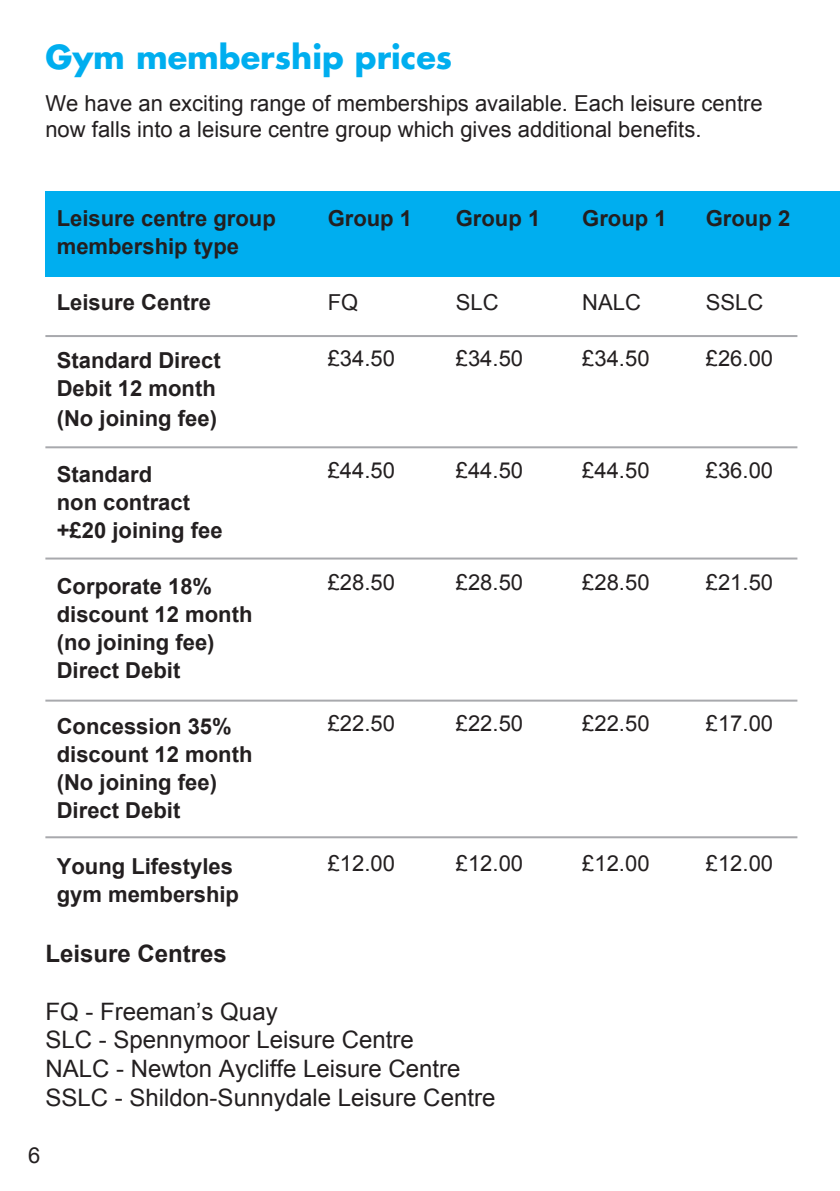
<style>
.page{position:relative;width:840px;height:1191px;background:#fff}
.page>*{position:absolute;margin:0;border:0;box-sizing:border-box;transform-origin:0 0}
.t1{font:700 32px "Futura";color:#00aeef}
.t2{font:24px/28.8px "Arial";color:#231f20}
.t3{font:700 24px "Arial";color:#231f20}
.t4{font:700 22px/28px "Arial";color:#231f20}
.t5{font:22px/26.4px "Arial";color:#231f20}
</style>
<div class="page">
<div style="left:45px;top:191px;width:794px;height:86px;background:#00aeef"></div>
<hr style="left:45px;top:335px;width:752px;height:2px;background:#a8a9ad">
<hr style="left:45px;top:446px;width:752px;height:2px;background:#a8a9ad">
<hr style="left:45px;top:557px;width:752px;height:2px;background:#a8a9ad">
<hr style="left:45px;top:699px;width:752px;height:2px;background:#a8a9ad">
<hr style="left:45px;top:836px;width:752px;height:2px;background:#a8a9ad">
<p class="t1" style="left:45px;top:35px;width:408px">Gym membership prices</p>
<p class="t5" style="left:45px;top:90px;width:718px">We have an exciting range of memberships available. Each leisure centre now falls into a leisure centre group which gives additional benefits.</p>
<p class="t4" style="left:57px;top:205px;width:220px">Leisure centre group</p>
<p class="t4" style="left:57px;top:233px;width:184px">membership type</p>
<p class="t4" style="left:57px;top:289px;width:156px">Leisure Centre</p>
<p class="t4" style="left:57px;top:347px;width:165px">Standard Direct<br>Debit 12 month</p>
<p class="t4" style="left:57px;top:405px;width:162px">(No joining fee)</p>
<p class="t4" style="left:57px;top:461px;width:167px">Standard<br>non contract +£20 joining fee</p>
<p class="t4" style="left:57px;top:573px;width:197px">Corporate 18% discount 12 month (no joining fee)<br>Direct Debit</p>
<p class="t4" style="left:57px;top:713px;width:197px">Concession 35% discount 12 month (No joining fee)<br>Direct Debit</p>
<p class="t4" style="left:57px;top:853px;width:184px">Young Lifestyles gym membership</p>
<p class="t4" style="left:327px;top:205px;width:86px">Group 1</p>
<p class="t4" style="left:455px;top:205px;width:86px">Group 1</p>
<p class="t4" style="left:582px;top:205px;width:86px">Group 1</p>
<p class="t4" style="left:705px;top:205px;width:86px">Group 2</p>
<p class="t5" style="left:327px;top:290px;width:32px">FQ</p>
<p class="t5" style="left:327px;top:346px;width:69px">£34.50</p>
<p class="t5" style="left:455px;top:290px;width:44px">SLC</p>
<p class="t5" style="left:455px;top:346px;width:69px">£34.50</p>
<p class="t5" style="left:582px;top:290px;width:60px">NALC</p>
<p class="t5" style="left:582px;top:346px;width:69px">£34.50</p>
<p class="t5" style="left:705px;top:290px;width:59px">SSLC</p>
<p class="t5" style="left:705px;top:346px;width:69px">£26.00</p>
<p class="t5" style="left:327px;top:458px;width:69px">£44.50</p>
<p class="t5" style="left:455px;top:458px;width:69px">£44.50</p>
<p class="t5" style="left:582px;top:458px;width:69px">£44.50</p>
<p class="t5" style="left:705px;top:458px;width:69px">£36.00</p>
<p class="t5" style="left:327px;top:570px;width:69px">£28.50</p>
<p class="t5" style="left:455px;top:570px;width:69px">£28.50</p>
<p class="t5" style="left:582px;top:570px;width:69px">£28.50</p>
<p class="t5" style="left:705px;top:570px;width:69px">£21.50</p>
<p class="t5" style="left:327px;top:710px;width:69px">£22.50</p>
<p class="t5" style="left:455px;top:710px;width:69px">£22.50</p>
<p class="t5" style="left:582px;top:710px;width:69px">£22.50</p>
<p class="t5" style="left:705px;top:710px;width:69px">£17.00</p>
<p class="t5" style="left:327px;top:850px;width:69px">£12.00</p>
<p class="t5" style="left:455px;top:850px;width:69px">£12.00</p>
<p class="t5" style="left:582px;top:850px;width:69px">£12.00</p>
<p class="t5" style="left:705px;top:850px;width:69px">£12.00</p>
<p class="t3" style="left:45px;top:937px;width:183px">Leisure Centres</p>
<p class="t2" style="left:45px;top:997px;width:451px">FQ - Freeman’s Quay<br>SLC - Spennymoor Leisure Centre<br>NALC - Newton Aycliffe Leisure Centre<br>SSLC - Shildon-Sunnydale Leisure Centre</p>
<p class="t5" style="left:28px;top:1141px;width:14px">6</p>
</div>
